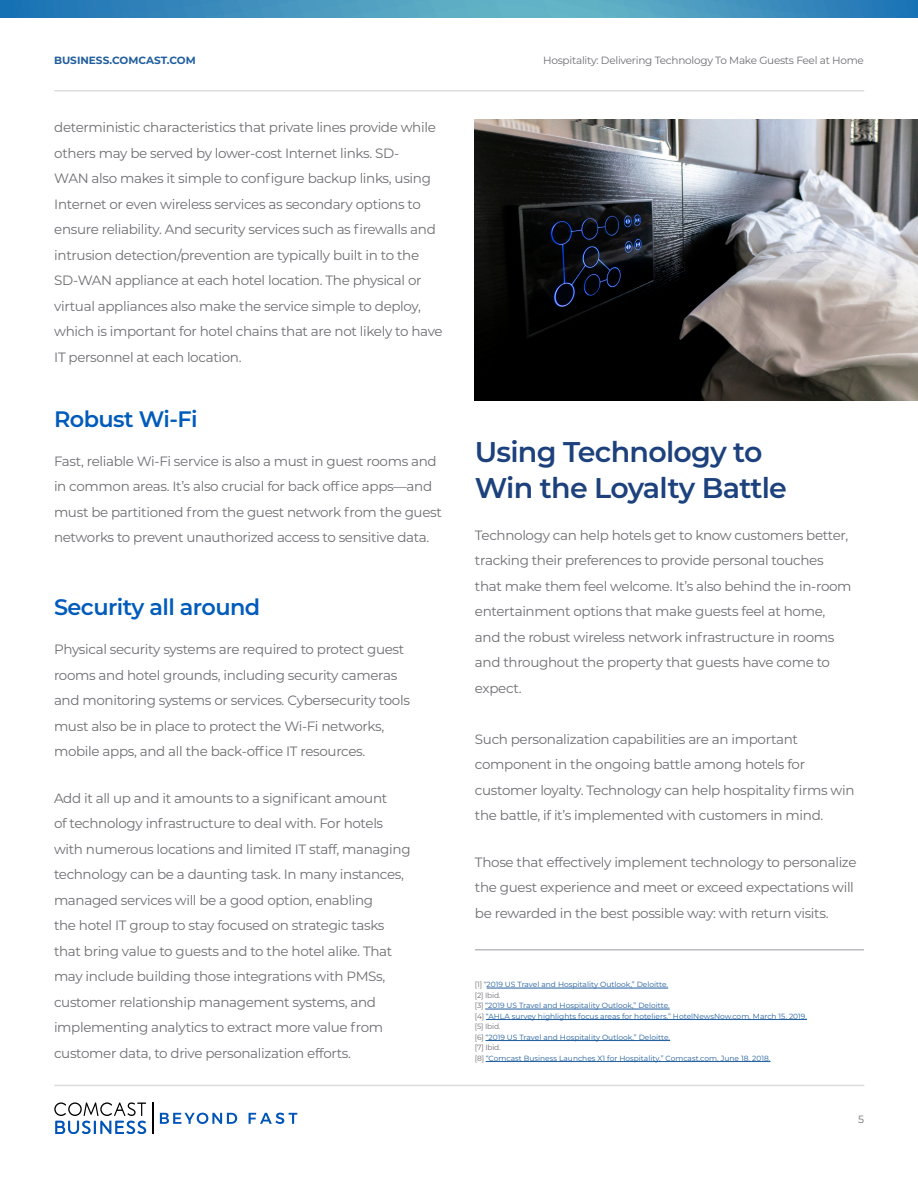
<style>
.page{position:relative;width:918px;height:1188px;background:#fff}
.page>*{position:absolute;margin:0;border:0;box-sizing:border-box;transform-origin:0 0}
.t1{font:600 28.5px/35.4px "Montserrat";letter-spacing:-.025em;color:#1d417d}
.t2{font:600 22.35px "Montserrat";letter-spacing:-.025em;color:#015bbb}
.t3{font:13.5px/25.5px "Montserrat";letter-spacing:-.025em;color:#6e6d72}
.t4{font:10.5px "Montserrat";letter-spacing:-.025em;color:#6e6d72}
.t5{font:700 10.5px "Montserrat";color:#215e9e}
.t6{font:7.5px/10.5px "Montserrat";color:#215e9e}
.s1{color:#6e6d72}
</style>
<div class="page">
<svg style="left:54px;top:1102px;width:92px;height:32px"></svg>
<hr style="left:152px;top:1102px;width:2px;height:32px;background:#000">
<svg style="left:160px;top:1113px;width:77px;height:11px"></svg>
<svg style="left:249px;top:1113px;width:48px;height:11px"></svg>
<hr style="left:54px;top:1085px;width:810px;height:1px;background:#bbbaba">
<hr style="left:54px;top:90px;width:810px;height:2px;background:#bbbaba">
<svg style="left:0;top:0;width:918px;height:18px;background:#4394be"></svg>
<hr style="left:487px;top:988px;width:181px;height:1px;background:#215e9e">
<hr style="left:485px;top:1009px;width:185px;height:1px;background:#215e9e">
<hr style="left:486px;top:1019px;width:321px;height:1px;background:#215e9e">
<hr style="left:486px;top:1040px;width:184px;height:1px;background:#215e9e">
<hr style="left:486px;top:1061px;width:285px;height:1px;background:#215e9e">
<hr style="left:475px;top:949px;width:389px;height:1px;background:#a4a3a9">
<img style="left:475px;top:119px;width:443px;height:282px">
<p class="t5" style="left:54px;top:53px;width:143px">BUSINESS.COMCAST.COM</p>
<p class="t4" style="left:543px;top:53px;width:322px">Hospitality: Delivering Technology To Make Guests Feel at Home</p>
<p class="t3" style="left:54px;top:114px;width:390px">deterministic characteristics that private lines provide while others may be served by lower-cost Internet links. SD-<br>WAN also makes it simple to configure backup links, using Internet or even wireless services as secondary options to ensure reliability. And security services such as firewalls and intrusion detection/prevention are typically built in to the SD-WAN appliance at each hotel location. The physical or virtual appliances also make the service simple to deploy, which is important for hotel chains that are not likely to have IT personnel at each location.</p>
<h2 class="t2" style="left:54px;top:403px;width:145px">Robust Wi-Fi</h2>
<p class="t3" style="left:54px;top:448px;width:389px">Fast, reliable Wi-Fi service is also a must in guest rooms and in common areas. It’s also crucial for back office apps—and must be partitioned from the guest network from the guest networks to prevent unauthorized access to sensitive data.</p>
<h2 class="t2" style="left:54px;top:592px;width:208px">Security all around</h2>
<p class="t3" style="left:54px;top:636px;width:357px">Physical security systems are required to protect guest rooms and hotel grounds, including security cameras and monitoring systems or services. Cybersecurity tools must also be in place to protect the Wi-Fi networks, mobile apps, and all the back-office IT resources.</p>
<p class="t3" style="left:54px;top:785px;width:358px">Add it all up and it amounts to a significant amount<br>of technology infrastructure to deal with. For hotels with numerous locations and limited IT staff, managing technology can be a daunting task. In many instances, managed services will be a good option, enabling<br>the hotel IT group to stay focused on strategic tasks that bring value to guests and to the hotel alike. That may include building those integrations with PMSs, customer relationship management systems, and implementing analytics to extract more value from customer data, to drive personalization efforts.</p>
<h1 class="t1" style="left:475px;top:433px;width:314px">Using Technology to<br>Win the Loyalty Battle</h1>
<p class="t3" style="left:475px;top:521px;width:378px">Technology can help hotels get to know customers better, tracking their preferences to provide personal touches that make them feel welcome. It’s also behind the in-room entertainment options that make guests feel at home, and the robust wireless network infrastructure in rooms and throughout the property that guests have come to expect.</p>
<p class="t3" style="left:475px;top:726px;width:381px">Such personalization capabilities are an important component in the ongoing battle among hotels for customer loyalty. Technology can help hospitality firms win the battle, if it’s implemented with customers in mind.</p>
<p class="t3" style="left:475px;top:849px;width:383px">Those that effectively implement technology to personalize the guest experience and meet or exceed expectations will be rewarded in the best possible way: with return visits.</p>
<p class="t6" style="left:475px;top:979px;width:334px"><span class="s1">[1] “</span>2019 US Travel and Hospitality Outlook,” Deloitte.<br><span class="s1">[2] Ibid.<br>[3]</span> “2019 US Travel and Hospitality Outlook,” Deloitte.<br><span class="s1">[4]</span> “AHLA survey highlights focus areas for hoteliers,” HotelNewsNow.com, March 15, 2019. <span class="s1">[5] Ibid.<br>[6]</span> “2019 US Travel and Hospitality Outlook,” Deloitte.<br><span class="s1">[7] Ibid.<br>[8]</span> “Comcast Business Launches X1 for Hospitality,” Comcast.com, June 18, 2018.</p>
<p class="t4" style="left:858px;top:1112px;width:7px">5</p>
</div>
